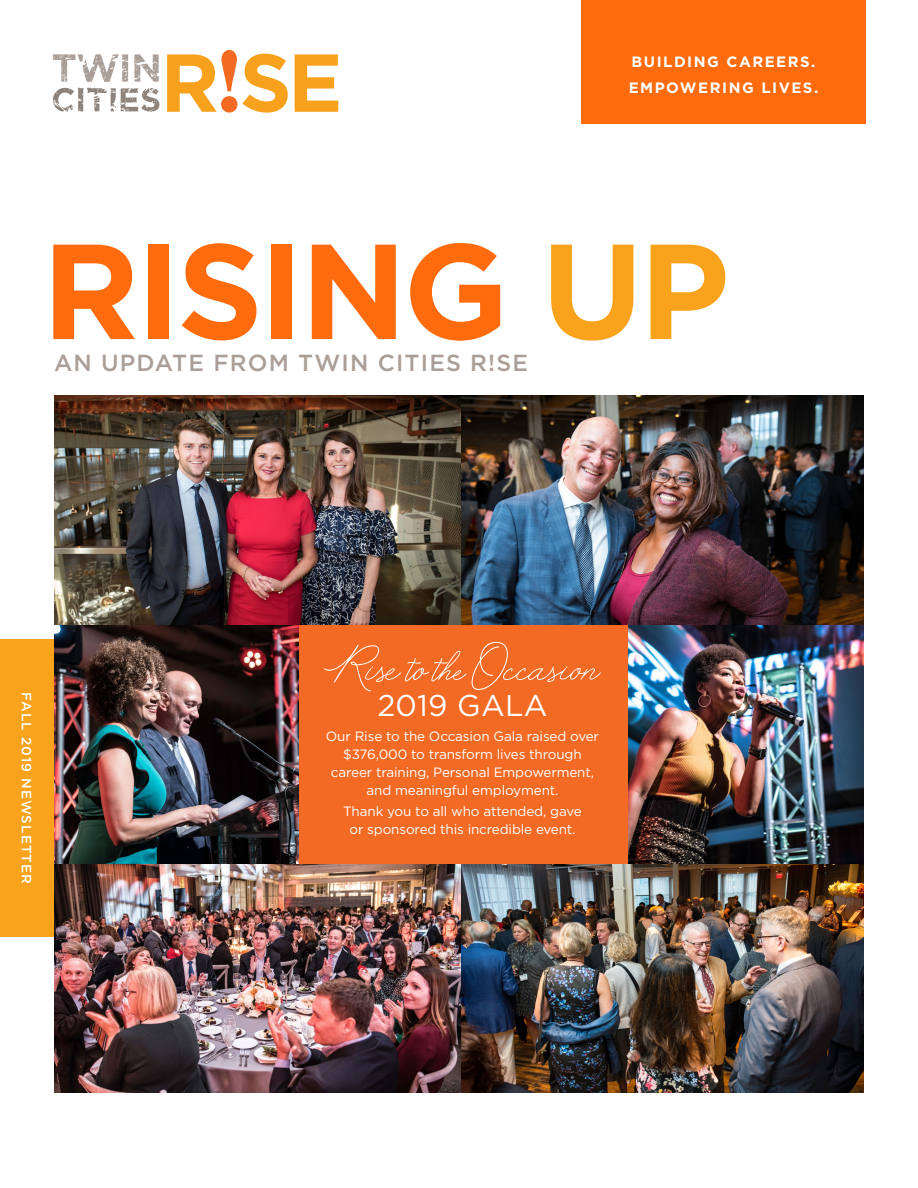
<style>
.page{position:relative;width:918px;height:1188px;background:#fff}
.page>*{position:absolute;margin:0;border:0;box-sizing:border-box;transform-origin:0 0}
.t1{font:700 135px "Gotham";letter-spacing:-.03em;color:#ff6b0d}
.t2{font:30px "Gotham";letter-spacing:.01em;color:#fff}
.t3{font:500 23.25px "Gotham";letter-spacing:.05em;color:#aa9f98}
.t4{font:700 15px "Gotham";letter-spacing:.1em;color:#fff}
.t5{font:13.5px/18px "Gotham";letter-spacing:-.01em;color:#fff;text-align:center}
.t6{font:500 13.5px "Gotham";letter-spacing:.075em;color:#fff}
.s1{color:#f9a21c}
</style>
<div class="page">
<div style="left:581px;top:0;width:285px;height:123px;background:#ff6b0d"></div>
<svg style="left:295px;top:54px;width:43px;height:58px"></svg>
<svg style="left:167px;top:50px;width:121px;height:63px"></svg>
<svg style="left:53px;top:54px;width:106px;height:58px"></svg>
<div style="left:0;top:639px;width:54px;height:298px;background:#f9a21c"></div>
<div style="left:297px;top:624px;width:331px;height:246px;background:#f36a24"></div>
<img style="left:628px;top:624px;width:236px;height:240px">
<img style="left:54px;top:624px;width:244px;height:240px">
<img style="left:54px;top:395px;width:810px;height:229px">
<img style="left:54px;top:864px;width:810px;height:229px">
<svg style="left:324px;top:645px;width:142px;height:46px"></svg>
<svg style="left:472px;top:642px;width:129px;height:48px"></svg>
<p class="t4" style="left:632px;top:52px;width:185px">BUILDING CAREERS.</p>
<p class="t4" style="left:629px;top:78px;width:191px">EMPOWERING LIVES.</p>
<p class="t1" style="left:42px;top:202px;width:689px">RISING <span class="s1">UP</span></p>
<p class="t3" style="left:54px;top:347px;width:476px">AN UPDATE FROM TWIN CITIES R!SE</p>
<p class="t6" style="left:35px;top:692px;width:193px;rotate:90deg">FALL 2019 NEWSLETTER</p>
<p class="t2" style="left:377px;top:686px;width:172px">2019 GALA</p>
<p class="t5" style="left:326px;top:727px;width:275px">Our Rise to the Occasion Gala raised over $376,000 to transform lives through career training, Personal Empowerment, and meaningful employment.</p>
<p class="t5" style="left:343px;top:802px;width:240px">Thank you to all who attended, gave or sponsored this incredible event.</p>
</div>
